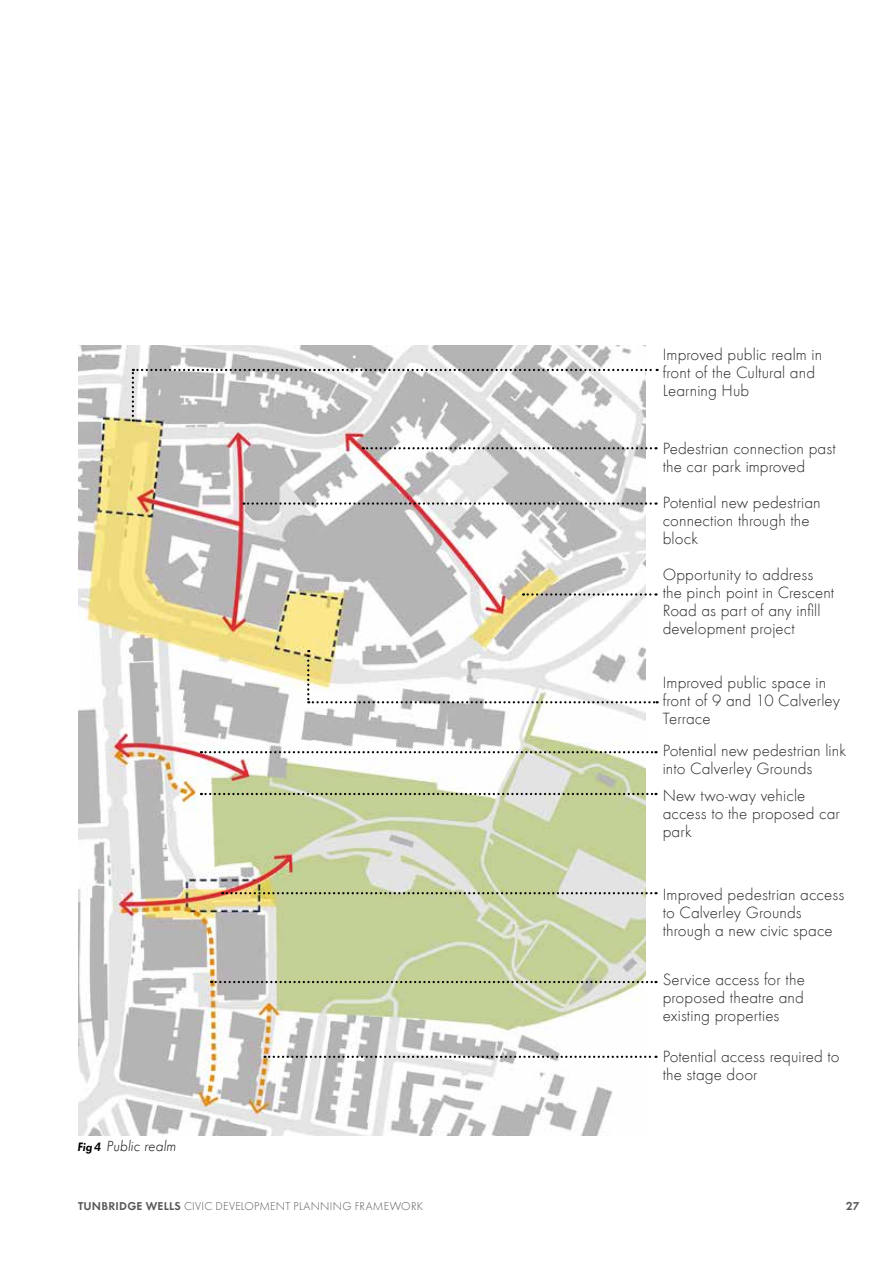
<style>
.page{position:relative;width:893px;height:1263px;background:#fff}
.page>*{position:absolute;margin:0;border:0;box-sizing:border-box;transform-origin:0 0}
.t1{font:15px/18px "Allies Morrison Futura ND";letter-spacing:.005em;color:#282827}
.t2{font:italic 13.5px "Allies Morrison Futura ND";color:#000}
.t3{font:10.5px "Allies Morrison Futura ND";letter-spacing:.025em;color:#575756}
.t4{font:700 10.5px "Allies Morrison Futura ND";color:#575756}
.s1{font-weight:700;font-size:11.25px}
.s2{font-weight:700}
</style>
<div class="page">
<img style="left:78px;top:346px;width:567px;height:789px">
<svg style="left:243px;top:502px;width:413px;height:3px"></svg>
<svg style="left:363px;top:447px;width:293px;height:2px"></svg>
<svg style="left:132px;top:369px;width:526px;height:53px"></svg>
<svg style="left:523px;top:593px;width:133px;height:3px"></svg>
<svg style="left:307px;top:650px;width:351px;height:53px"></svg>
<svg style="left:201px;top:751px;width:455px;height:2px"></svg>
<svg style="left:201px;top:793px;width:455px;height:2px"></svg>
<svg style="left:222px;top:892px;width:434px;height:2px"></svg>
<svg style="left:211px;top:981px;width:445px;height:2px"></svg>
<svg style="left:265px;top:1056px;width:391px;height:2px"></svg>
<p class="t1" style="left:663px;top:346px;width:161px">Improved public realm in front of the Cultural and<br>Learning Hub</p>
<p class="t1" style="left:663px;top:440px;width:174px">Pedestrian connection past the car park improved</p>
<p class="t1" style="left:663px;top:494px;width:160px">Potential new pedestrian connection through the block</p>
<p class="t1" style="left:663px;top:566px;width:173px">Opportunity to address the pinch point in Crescent<br>Road as part of any infill development project</p>
<p class="t1" style="left:663px;top:674px;width:179px">Improved public space in front of 9 and 10 Calverley<br>Terrace</p>
<p class="t1" style="left:663px;top:742px;width:185px">Potential new pedestrian link into Calverley Grounds</p>
<p class="t1" style="left:663px;top:787px;width:179px">New two-way vehicle access to the proposed car park</p>
<p class="t2" style="left:77px;top:1137px;width:100px"><span class="s1">Fig4</span> Public realm</p>
<p class="t1" style="left:663px;top:886px;width:183px">Improved pedestrian access to Calverley Grounds through a new civic space</p>
<p class="t1" style="left:663px;top:971px;width:144px;text-align:justify">Service access for the proposed theatre and existing properties</p>
<p class="t1" style="left:663px;top:1048px;width:178px">Potential access required to the stage door</p>
<p class="t3" style="left:78px;top:1200px;width:347px"><span class="s2">TUNBRIDGE WELLS</span> CIVIC DEVELOPMENT PLANNING FRAMEWORK</p>
<p class="t4" style="left:846px;top:1199px;width:15px">27</p>
</div>
